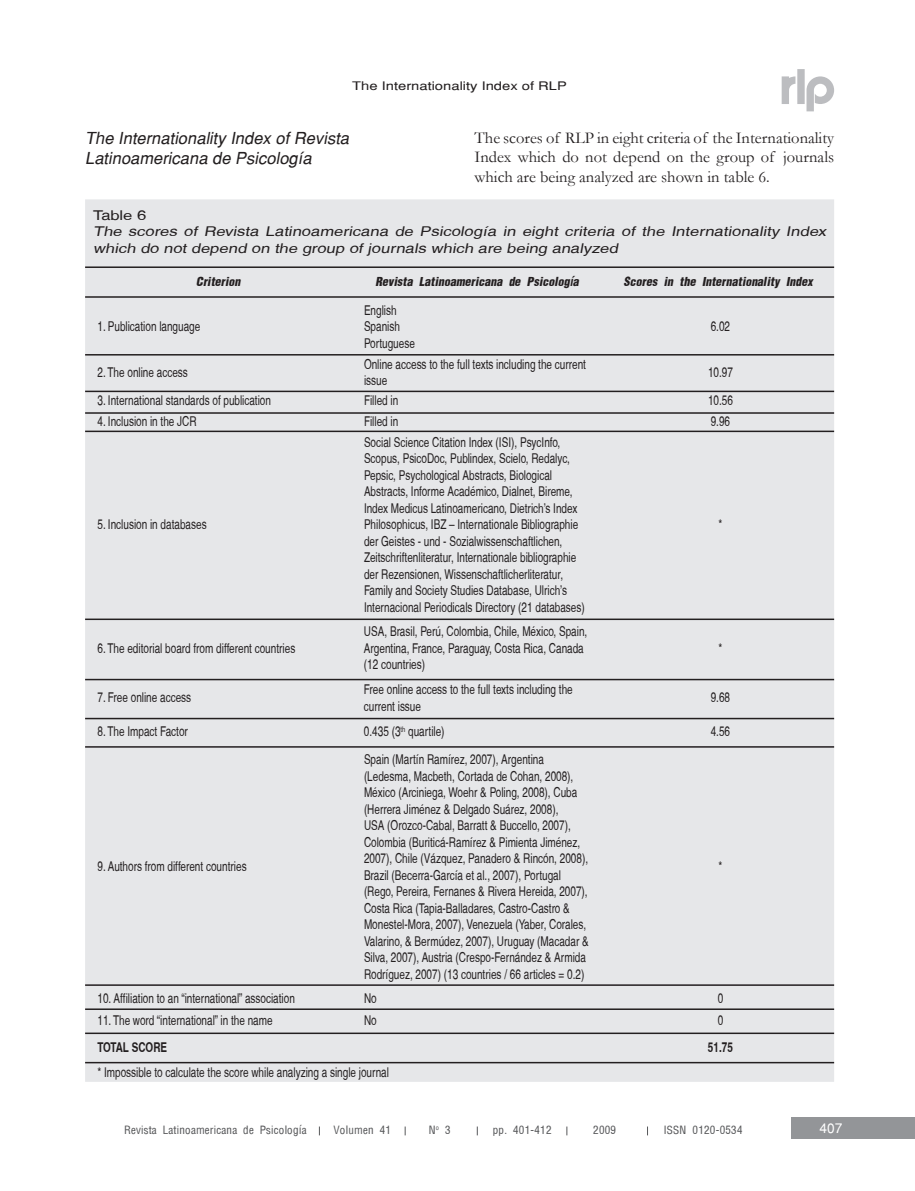
<style>
.page{position:relative;width:915px;height:1191px;background:#fff}
.page>*{position:absolute;margin:0;border:0;box-sizing:border-box;transform-origin:0 0}
.t1{font:16.5px/19.8px "Garamond";color:#231f20;text-align:justify}
.t2{font:italic 16.5px/19.8px "Helvetica";color:#231f20}
.t3{font:condensed 13.5px/16.5px "Helvetica";color:#231f20;scale:.9 1}
.t4{font:italic condensed 13.5px/16.5px "Helvetica";color:#231f20;scale:1.5 1}
.t5{font:italic 13.5px "Helvetica Condensed Black Se";color:#231f20}
.t6{font:700 condensed 13.5px "Helvetica";color:#231f20;scale:.9 1}
.t7{font:condensed 13.5px "Helvetica";color:#231f20;scale:1.5 1}
.t8{font:13.5px "Helvetica";color:#fff}
.t9{font:100 condensed 12.75px "Helvetica";color:#57585a}
.t10{font:11.7px "Helvetica";color:#231f20;scale:1.25 1}
.s1{font-family:"Helvetica";font-weight:700;font-stretch:condensed}
.s2{font-weight:400}
</style>
<div class="page">
<div style="left:790px;top:1117px;width:124px;height:21px;background:#939598"></div>
<svg style="left:781px;top:69px;width:52px;height:42px"></svg>
<div style="left:85px;top:199px;width:748px;height:882px;background:#e6e7e9"></div>
<hr style="left:85px;top:266px;width:748px;height:2px;background:#231f20">
<hr style="left:85px;top:296px;width:748px;height:2px;background:#231f20">
<hr style="left:85px;top:354px;width:748px;height:1px;background:#231f20">
<hr style="left:85px;top:390px;width:748px;height:2px;background:#231f20">
<hr style="left:85px;top:412px;width:748px;height:2px;background:#231f20">
<hr style="left:85px;top:430px;width:748px;height:2px;background:#231f20">
<hr style="left:85px;top:618px;width:748px;height:2px;background:#231f20">
<hr style="left:85px;top:679px;width:748px;height:1px;background:#231f20">
<hr style="left:85px;top:718px;width:748px;height:1px;background:#231f20">
<hr style="left:85px;top:746px;width:748px;height:1px;background:#231f20">
<hr style="left:85px;top:984px;width:748px;height:1px;background:#231f20">
<hr style="left:85px;top:1008px;width:748px;height:2px;background:#231f20">
<hr style="left:85px;top:1032px;width:748px;height:2px;background:#231f20">
<hr style="left:85px;top:1061px;width:748px;height:2px;background:#231f20">
<p class="t10" style="left:352px;top:78px;width:173px">The Internationality Index of RLP</p>
<p class="t2" style="left:85px;top:128px;width:269px">The Internationality Index of Revista<br>Latinoamericana de Psicología</p>
<p class="t1" style="left:474px;top:127px;width:361px">The scores of RLP in eight criteria of the Internationality Index which do not depend on the group of journals which are being analyzed are shown in table 6.</p>
<p class="t7" style="left:93px;top:207px;width:37px">Table 6</p>
<p class="t4" style="left:93px;top:223px;width:491px">The scores of Revista Latinoamericana de Psicología in eight criteria of the Internationality Index which do not depend on the group of journals which are being analyzed</p>
<p class="t5" style="left:196px;top:276px;width:48px">Criterion</p>
<p class="t5" style="left:375px;top:276px;width:207px">Revista Latinoamericana de Psicolog<span class="s1">í</span>a</p>
<p class="t5" style="left:623px;top:276px;width:192px">Scores in the Internationality Index</p>
<p class="t3" style="left:97px;top:318px;width:116px">1. Publication language</p>
<p class="t3" style="left:364px;top:301px;width:58px">English<br>Spanish<br>Portuguese</p>
<p class="t3" style="left:710px;top:318px;width:23px">6.02</p>
<p class="t3" style="left:97px;top:364px;width:102px">2. The online access</p>
<p class="t3" style="left:364px;top:356px;width:248px">Online access to the full texts including the current issue</p>
<p class="t3" style="left:707px;top:364px;width:29px">10.97</p>
<p class="t3" style="left:97px;top:392px;width:194px">3. International standards of publication</p>
<p class="t3" style="left:364px;top:392px;width:40px">Filled in</p>
<p class="t3" style="left:707px;top:392px;width:29px">10.56</p>
<p class="t3" style="left:97px;top:413px;width:112px">4. Inclusion in the JCR</p>
<p class="t3" style="left:364px;top:413px;width:40px">Filled in</p>
<p class="t3" style="left:710px;top:413px;width:23px">9.96</p>
<p class="t3" style="left:97px;top:516px;width:123px">5. Inclusion in databases</p>
<p class="t3" style="left:97px;top:639px;width:221px">6. The editorial board from different countries</p>
<p class="t3" style="left:364px;top:433px;width:247px">Social Science Citation Index (ISI), PsycInfo, Scopus, PsicoDoc, Publindex, Scielo, Redalyc, Pepsic, Psychological Abstracts, Biological Abstracts, Informe Académico, Dialnet, Bireme, Index Medicus Latinoamericano, Dietrich’s Index Philosophicus, IBZ – Internationale Bibliographie der Geistes - und - Sozialwissenschaftlichen, Zeitschriftenliteratur, Internationale bibliographie der Rezensionen, Wissenschaftlicherliteratur, Family and Society Studies Database, Ulrich’s Internacional Periodicals Directory (21 databases)</p>
<p class="t3" style="left:364px;top:623px;width:249px">USA, Brasil, Perú, Colombia, Chile, México, Spain,<br>Argentina, France, Paraguay, Costa Rica, Canada (12 countries)</p>
<p class="t3" style="left:718px;top:516px;width:6px">*</p>
<p class="t3" style="left:718px;top:639px;width:6px">*</p>
<p class="t3" style="left:97px;top:689px;width:106px">7. Free online access</p>
<p class="t3" style="left:364px;top:681px;width:233px">Free online access to the full texts including the current issue</p>
<p class="t3" style="left:710px;top:689px;width:23px">9.68</p>
<p class="t3" style="left:97px;top:723px;width:102px">8. The Impact Factor</p>
<p class="t3" style="left:364px;top:723px;width:91px">0.435 (3<sup>th</sup> quartile)</p>
<p class="t3" style="left:710px;top:723px;width:23px">4.56</p>
<p class="t3" style="left:97px;top:858px;width:167px">9. Authors from different countries</p>
<p class="t3" style="left:364px;top:751px;width:251px">Spain (Martín Ramírez, 2007), Argentina (Ledesma, Macbeth, Cortada de Cohan, 2008), México (Arciniega, Woehr &amp; Poling, 2008), Cuba (Herrera Jiménez &amp; Delgado Suárez, 2008),<br>USA (Orozco-Cabal, Barratt &amp; Buccello, 2007), Colombia (Buriticá-Ramírez &amp; Pimienta Jiménez, 2007), Chile (Vázquez, Panadero &amp; Rincón, 2008), Brazil (Becerra-García et al., 2007), Portugal (Rego, Pereira, Fernanes &amp; Rivera Hereida, 2007), Costa Rica (Tapia-Balladares, Castro-Castro &amp; Monestel-Mora, 2007), Venezuela (Yaber, Corales, Valarino, &amp; Bermúdez, 2007), Uruguay (Macadar &amp; Silva, 2007), Austria (Crespo-Fernández &amp; Armida Rodríguez, 2007) (13 countries / 66 articles = 0.2)</p>
<p class="t3" style="left:718px;top:858px;width:6px">*</p>
<p class="t3" style="left:97px;top:989px;width:221px">10. Affiliation to an “international” association</p>
<p class="t3" style="left:364px;top:989px;width:16px">No</p>
<p class="t3" style="left:717px;top:989px;width:8px">0</p>
<p class="t3" style="left:97px;top:1012px;width:196px">11. The word “international” in the name</p>
<p class="t3" style="left:364px;top:1012px;width:16px">No</p>
<p class="t3" style="left:717px;top:1012px;width:8px">0</p>
<p class="t6" style="left:97px;top:1038px;width:79px">TOTAL SCORE</p>
<p class="t6" style="left:707px;top:1038px;width:29px">51.75</p>
<p class="t3" style="left:97px;top:1063px;width:325px">* Impossible to calculate the score while analyzing a single journal</p>
<p class="t9" style="left:124px;top:1125px;width:184px">Revista Latinoamericana de Psicolog<span class="s2">í</span>a</p>
<p class="t9" style="left:333px;top:1124px;width:59px">Volumen 41</p>
<p class="t9" style="left:428px;top:1124px;width:24px">N<sup>o</sup> 3</p>
<p class="t9" style="left:492px;top:1124px;width:61px">pp. 401-412</p>
<p class="t9" style="left:593px;top:1124px;width:25px">2009</p>
<p class="t9" style="left:663px;top:1124px;width:81px">ISSN 0120-0534</p>
<p class="t8" style="left:819px;top:1120px;width:24px">407</p>
</div>
